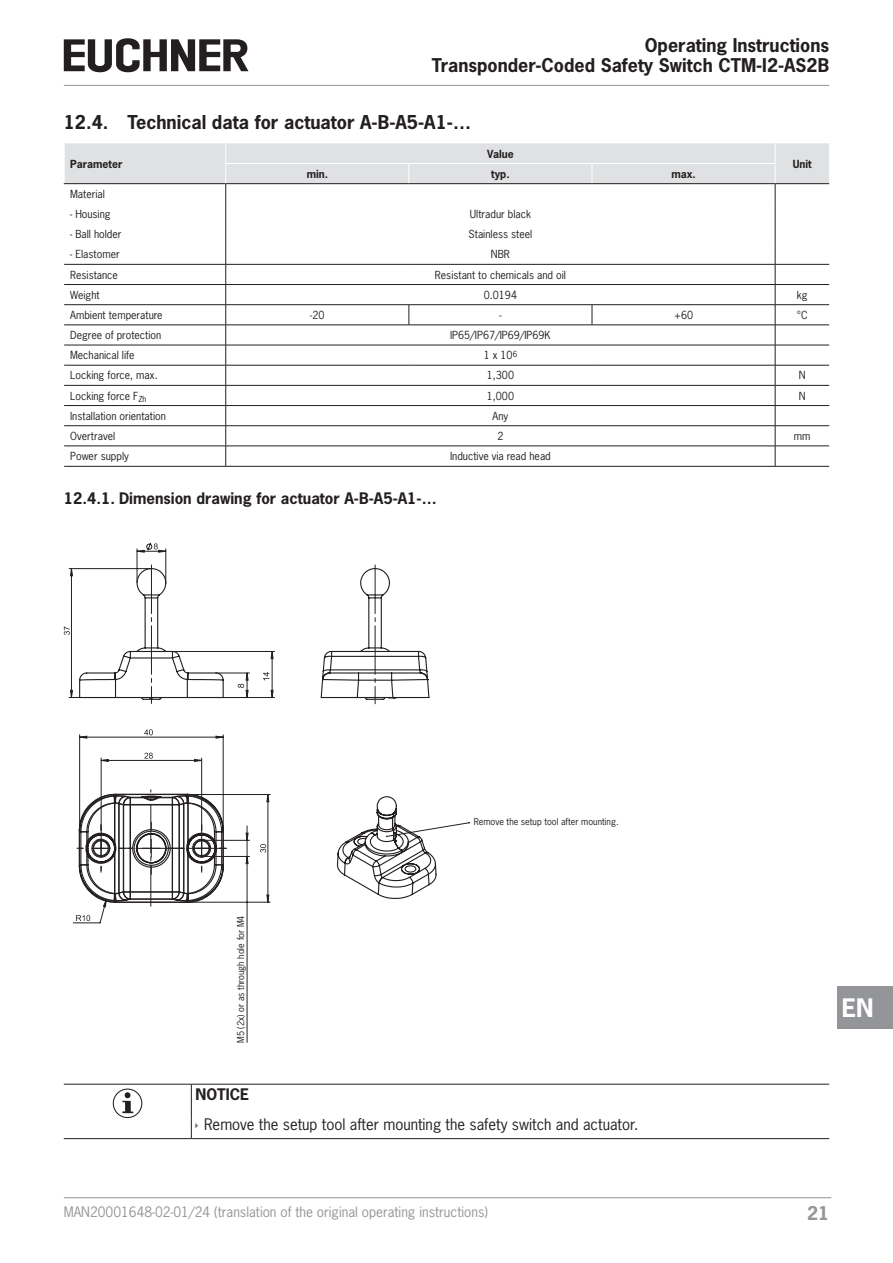
<style>
.page{position:relative;width:893px;height:1263px;background:#fff}
.page>*{position:absolute;margin:0;border:0;box-sizing:border-box;transform-origin:0 0}
.t1{font:700 24px "News Gothic Std";color:#fff}
.t2{font:700 18px "News Gothic Std";color:#231f20}
.t3{font:700 17.85px/20.2px "News Gothic Std";color:#231f20;text-align:right}
.t4{font:700 17.85px "News Gothic Std";color:#939598}
.t5{font:15px "News Gothic Std";color:#231f20}
.signalword{font:700 15px "News Gothic Std";color:#231f20}
.t6{font:13.5px "News Gothic Std";color:#939598}
.tablebodyleft{font:10.5px "News Gothic Std";color:#231f20}
.tablebodycentred{font:10.5px "News Gothic Std";color:#231f20}
.tableheadcentered{font:700 10.5px "News Gothic Std";color:#231f20}
.tableheadleft{font:700 10.5px "News Gothic Std";color:#231f20}
.beschriftung{font:9px "News Gothic Std";color:#231f20}
</style>
<div class="page">
<hr style="left:64px;top:85px;width:765px;height:1px;background:#939598">
<hr style="left:64px;top:1197px;width:767px;height:1px;background:#939598">
<svg style="left:64px;top:38px;width:184px;height:34px"></svg>
<div style="left:838px;top:986px;width:55px;height:43px;background:#939598"></div>
<hr style="left:64px;top:466px;width:162px;height:1px;background:#231f20">
<hr style="left:226px;top:466px;width:183px;height:1px;background:#231f20">
<hr style="left:409px;top:466px;width:183px;height:1px;background:#231f20">
<hr style="left:592px;top:466px;width:183px;height:1px;background:#231f20">
<hr style="left:775px;top:466px;width:54px;height:1px;background:#231f20">
<svg style="left:64px;top:143px;width:765px;height:323px"></svg>
<hr style="left:225px;top:163px;width:184px;height:1px;background:#fff">
<hr style="left:409px;top:163px;width:183px;height:1px;background:#fff">
<hr style="left:592px;top:163px;width:183px;height:1px;background:#fff">
<svg style="left:274px;top:567px;width:163px;height:332px"></svg>
<hr style="left:247px;top:856px;width:1px;height:186px;background:#231f20">
<svg style="left:64px;top:542px;width:210px;height:381px"></svg>
<hr style="left:64px;top:1084px;width:127px;height:1px;background:#231f20">
<hr style="left:191px;top:1084px;width:638px;height:1px;background:#231f20">
<hr style="left:191px;top:1084px;width:1px;height:34px;background:#231f20">
<hr style="left:64px;top:1138px;width:127px;height:1px;background:#231f20">
<hr style="left:191px;top:1138px;width:638px;height:1px;background:#231f20">
<svg style="left:113px;top:1088px;width:29px;height:30px"></svg>
<svg style="left:122px;top:1092px;width:11px;height:21px"></svg>
<svg style="left:191px;top:1118px;width:1px;height:20px"></svg>
<h3 class="t3" style="left:432px;top:34px;width:399px">Operating Instructions<br>Transponder-Coded Safety Switch CTM-I2-AS2B</h3>
<p class="t2" style="left:64px;top:110px;width:409px">12.4. Technical data for actuator A-B-A5-A1-…</p>
<p class="tableheadleft" style="left:70px;top:157px;width:54px">Parameter</p>
<p class="tableheadcentered" style="left:487px;top:147px;width:28px">Value</p>
<p class="tableheadcentered" style="left:307px;top:167px;width:23px">min.</p>
<p class="tableheadcentered" style="left:491px;top:167px;width:20px">typ.</p>
<p class="tableheadcentered" style="left:671px;top:167px;width:26px">max.</p>
<p class="tableheadcentered" style="left:793px;top:157px;width:20px">Unit</p>
<p class="tablebodyleft" style="left:70px;top:187px;width:36px">Material</p>
<p class="tablebodyleft" style="left:70px;top:207px;width:42px">- Housing</p>
<p class="tablebodycentred" style="left:470px;top:207px;width:63px">Ultradur black</p>
<p class="tablebodyleft" style="left:70px;top:227px;width:53px">- Ball holder</p>
<p class="tablebodycentred" style="left:469px;top:227px;width:65px">Stainless steel</p>
<p class="tablebodyleft" style="left:70px;top:248px;width:51px">- Elastomer</p>
<p class="tablebodycentred" style="left:491px;top:248px;width:21px">NBR</p>
<p class="tablebodyleft" style="left:70px;top:268px;width:49px">Resistance</p>
<p class="tablebodycentred" style="left:435px;top:268px;width:133px">Resistant to chemicals and oil</p>
<p class="tablebodyleft" style="left:70px;top:288px;width:31px">Weight</p>
<p class="tablebodycentred" style="left:484px;top:288px;width:35px">0.0194</p>
<p class="tablebodycentred" style="left:797px;top:288px;width:12px">kg</p>
<p class="tablebodyleft" style="left:70px;top:308px;width:94px">Ambient temperature</p>
<p class="tablebodycentred" style="left:310px;top:308px;width:16px">-20</p>
<p class="tablebodycentred" style="left:499px;top:308px;width:4px">-</p>
<p class="tablebodycentred" style="left:674px;top:308px;width:21px">+60</p>
<p class="tablebodycentred" style="left:797px;top:308px;width:12px">°C</p>
<p class="tablebodyleft" style="left:70px;top:328px;width:93px">Degree of protection</p>
<p class="tablebodycentred" style="left:450px;top:328px;width:102px">IP65/IP67/IP69/IP69K</p>
<p class="tablebodyleft" style="left:70px;top:348px;width:66px">Mechanical life</p>
<p class="tablebodycentred" style="left:484px;top:348px;width:35px">1 x 10<sup>6</sup></p>
<p class="tablebodyleft" style="left:70px;top:369px;width:89px">Locking force, max.</p>
<p class="tablebodycentred" style="left:487px;top:369px;width:29px">1,300</p>
<p class="tablebodycentred" style="left:799px;top:369px;width:8px">N</p>
<p class="tablebodyleft" style="left:70px;top:389px;width:78px">Locking force F<sub>Zh</sub></p>
<p class="tablebodycentred" style="left:487px;top:389px;width:29px">1,000</p>
<p class="tablebodycentred" style="left:799px;top:389px;width:8px">N</p>
<p class="tablebodyleft" style="left:70px;top:409px;width:97px">Installation orientation</p>
<p class="tablebodycentred" style="left:493px;top:409px;width:17px">Any</p>
<p class="tablebodyleft" style="left:70px;top:429px;width:47px">Overtravel</p>
<p class="tablebodycentred" style="left:497px;top:429px;width:8px">2</p>
<p class="tablebodycentred" style="left:794px;top:429px;width:18px">mm</p>
<p class="tablebodyleft" style="left:70px;top:449px;width:60px">Power supply</p>
<p class="tablebodycentred" style="left:450px;top:449px;width:102px">Inductive via read head</p>
<p class="signalword" style="left:64px;top:488px;width:374px">12.4.1. Dimension drawing for actuator A-B-A5-A1-…</p>
<p class="beschriftung" style="left:474px;top:815px;width:146px">Remove the setup tool after mounting.</p>
<p class="beschriftung" style="left:235px;top:1043px;width:129px;rotate:-90deg">M5 (2x) or as through hole for M4</p>
<p class="signalword" style="left:196px;top:1084px;width:55px">NOTICE</p>
<p class="t5" style="left:204px;top:1114px;width:436px">Remove the setup tool after mounting the safety switch and actuator.</p>
<h1 class="t1" style="left:842px;top:992px;width:33px">EN</h1>
<p class="t6" style="left:64px;top:1203px;width:426px">MAN20001648-02-01/24 (translation of the original operating instructions)</p>
<h3 class="t4" style="left:807px;top:1201px;width:24px">21</h3>
</div>
